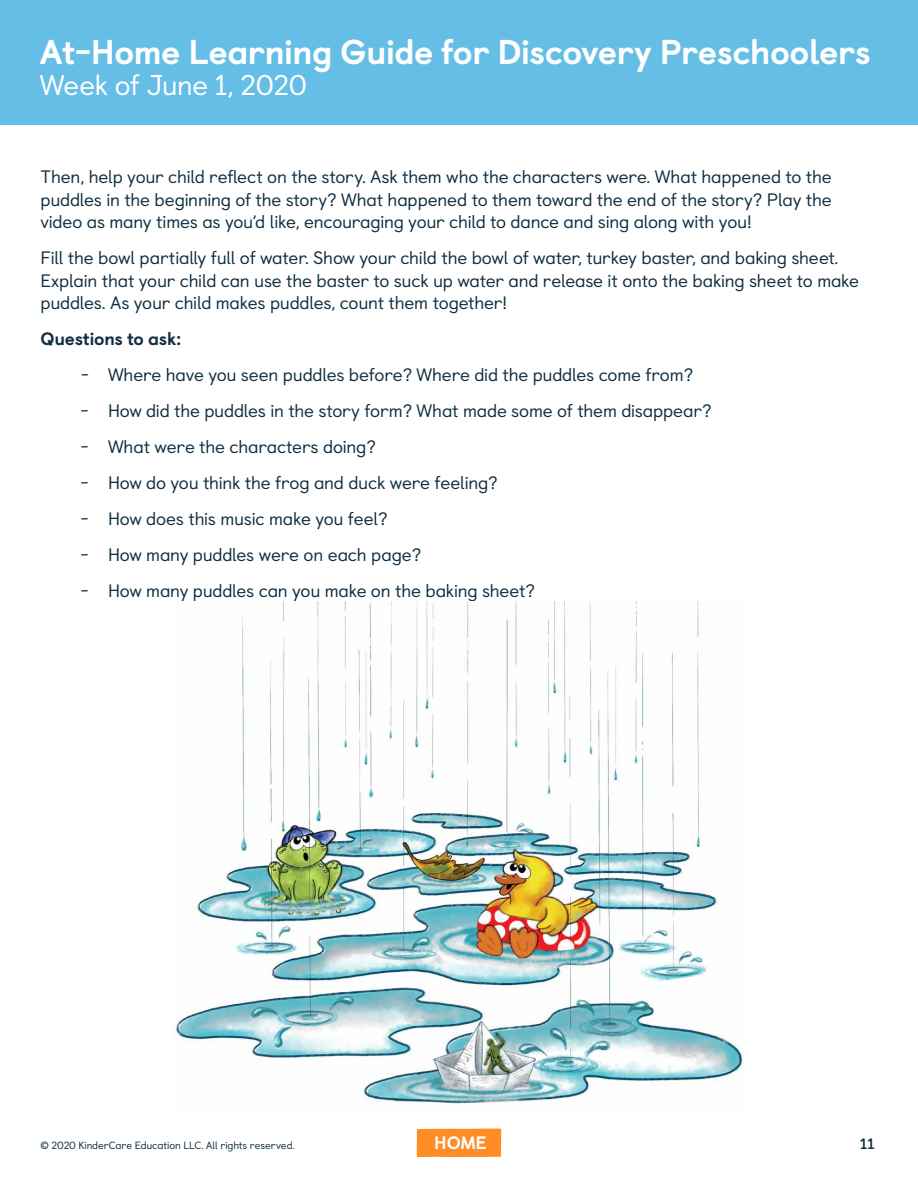
<style>
.page{position:relative;width:918px;height:1188px;background:#fff}
.page>*{position:absolute;margin:0;border:0;box-sizing:border-box;transform-origin:0 0}
.t1{font:800 34.5px "Castledown";letter-spacing:-.015em;color:#fff}
.t2{font:28.5px "Castledown";letter-spacing:-.015em;color:#fff}
.t3{font:18px/22.5px "Castledown";letter-spacing:-.015em;color:#102e41;text-align:justify}
.t4{font:800 18px "Castledown";letter-spacing:-.01em;color:#102e41}
.t5{font:800 18px "Castledown";color:#fff}
.t6{font:700 15px "Castledown";color:#102e41}
.t7{font:10.5px "Castledown";letter-spacing:-.01em;color:#102e41}
</style>
<div class="page">
<div style="left:417px;top:1129px;width:84px;height:28px;background:#ff8c24"></div>
<div style="left:0;top:0;width:918px;height:125px;background:#64bee6"></div>
<img style="left:174px;top:601px;width:570px;height:503px">
<h1 class="t1" style="left:40px;top:24px;width:833px">At-Home Learning Guide for Discovery Preschoolers</h1>
<h2 class="t2" style="left:40px;top:63px;width:269px">Week of June 1, 2020</h2>
<p class="t3" style="left:40px;top:164px;width:793px">Then, help your child reflect on the story. Ask them who the characters were. What happened to the puddles in the beginning of the story? What happened to them toward the end of the story? Play the video as many times as you’d like, encouraging your child to dance and sing along with you!</p>
<p class="t3" style="left:40px;top:245px;width:820px;text-align:left">Fill the bowl partially full of water. Show your child the bowl of water, turkey baster, and baking sheet.<br>Explain that your child can use the baster to suck up water and release it onto the baking sheet to make puddles. As your child makes puddles, count them together!</p>
<p class="t4" style="left:40px;top:324px;width:142px">Questions to ask:</p>
<p class="t3" style="left:81px;top:362px;width:614px">- Where have you seen puddles before? Where did the puddles come from?</p>
<p class="t3" style="left:81px;top:398px;width:632px">- How did the puddles in the story form? What made some of them disappear?</p>
<p class="t3" style="left:81px;top:434px;width:296px">- What were the characters doing?</p>
<p class="t3" style="left:81px;top:470px;width:418px">- How do you think the frog and duck were feeling?</p>
<p class="t3" style="left:81px;top:506px;width:308px">- How does this music make you feel?</p>
<p class="t3" style="left:81px;top:542px;width:342px">- How many puddles were on each page?</p>
<p class="t3" style="left:81px;top:578px;width:456px">- How many puddles can you make on the baking sheet?</p>
<p class="t7" style="left:40px;top:1137px;width:256px">© 2020 KinderCare Education LLC. All rights reserved.</p>
<p class="t5" style="left:434px;top:1128px;width:54px">HOME</p>
<p class="t6" style="left:860px;top:1132px;width:16px">11</p>
</div>
